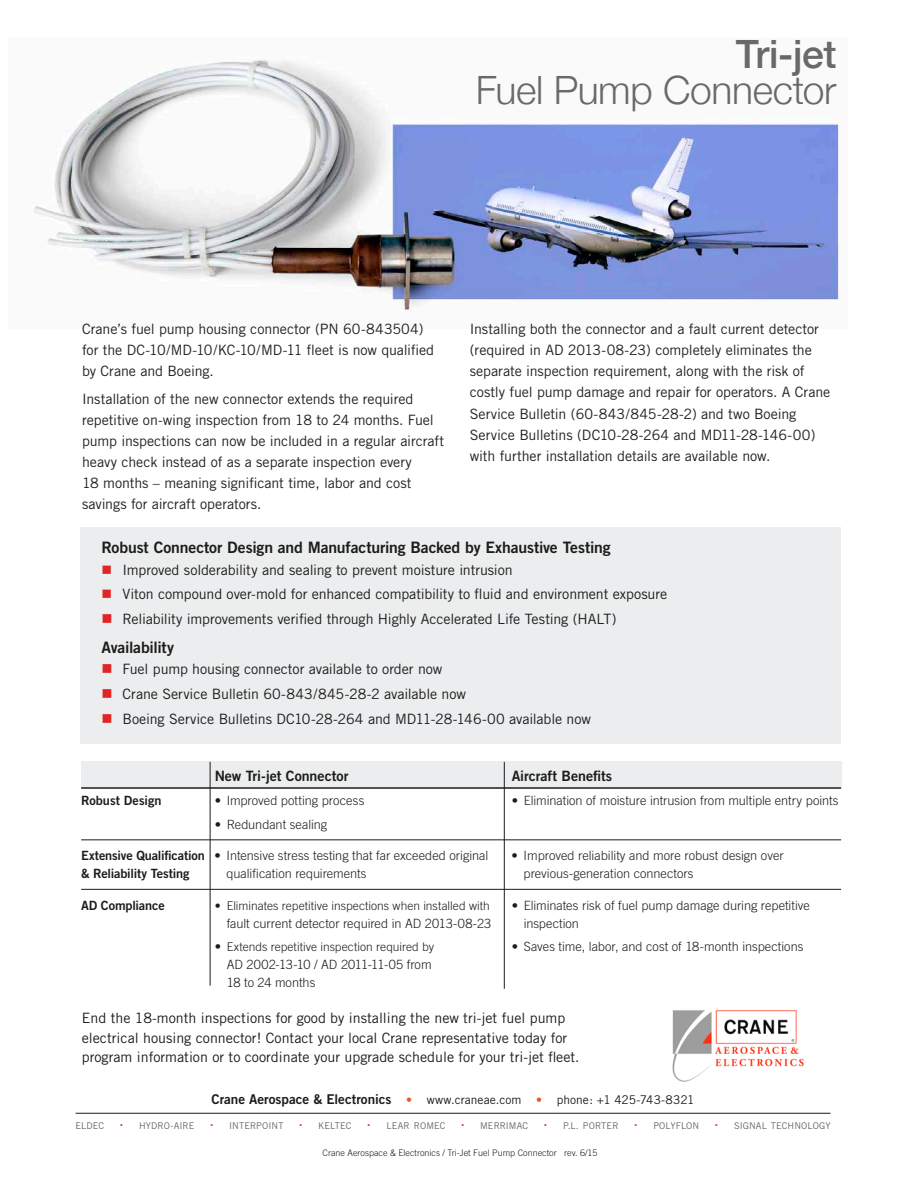
<style>
.page{position:relative;width:918px;height:1188px;background:#fff}
.page>*{position:absolute;margin:0;border:0;box-sizing:border-box;transform-origin:0 0}
.t1{font:300 39px "Helvetica Neue";letter-spacing:-.01em;color:#686969}
.t2{font:500 39px "Helvetica Neue";letter-spacing:-.01em;color:#686969}
.t3{font:15.75px "Trade Gothic Bold Two";letter-spacing:-.01em;color:#1c1c1a}
.t4{font:14.25px/21px "Trade Gothic";letter-spacing:-.01em;color:#231f20}
.t5{font:14.25px/19.5px "Trade Gothic";color:#1c1c1a}
.t6{font:14.25px "Trade Gothic Bold Two";color:#1c1c1a}
.t7{font:300 12.75px/18px "Trade Gothic";color:#1c1c1a}
.t8{font:12.75px "Trade Gothic Bold Two";letter-spacing:-.015em;color:#1c1c1a}
.t9{font:300 12px "Trade Gothic";color:#1c1c1a}
.t10{font:12px "Trade Gothic";color:#1c1c1a}
.t11{font:9.3px "Trade Gothic";letter-spacing:.005em;color:#686969}
.t12{font:300 9px "Trade Gothic";color:#1c1c1a}
.s1{color:#df2526}
.s2{font-family:"Trade Gothic Bold Two";font-weight:400}
.s3{font-size:12.75px}
.s4{font-family:"Trade Gothic Bold Two";font-size:13.5px}
.s5{color:#e5572b}
</style>
<div class="page">
<div style="left:80px;top:527px;width:761px;height:217px;background:#ebedee"></div>
<img style="left:34px;top:58px;width:807px;height:254px">
<div style="left:81px;top:762px;width:761px;height:26px;background:#ebedee"></div>
<img style="left:672px;top:1010px;width:132px;height:72px">
<hr style="left:81px;top:787px;width:760px;height:2px;background:#1c1c1a">
<hr style="left:81px;top:839px;width:760px;height:1px;background:#1c1c1a">
<hr style="left:81px;top:889px;width:760px;height:1px;background:#1c1c1a">
<hr style="left:210px;top:762px;width:1px;height:224px;background:#1c1c1a">
<hr style="left:504px;top:762px;width:1px;height:227px;background:#1c1c1a">
<hr style="left:76px;top:1113px;width:755px;height:1px;background:#1c1c1a">
<h1 class="t2" style="left:736px;top:23px;width:102px">Tri-jet</h1>
<h1 class="t1" style="left:476px;top:59px;width:362px">Fuel Pump Connector</h1>
<p class="t4" style="left:82px;top:319px;width:354px">Crane’s fuel pump housing connector (PN 60-843504) for the DC-10/MD-10/KC-10/MD-11 fleet is now qualified by Crane and Boeing.</p>
<p class="t4" style="left:82px;top:388px;width:364px">Installation of the new connector extends the required repetitive on-wing inspection from 18 to 24 months. Fuel pump inspections can now be included in a regular aircraft heavy check instead of as a separate inspection every<br>18 months – meaning significant time, labor and cost savings for aircraft operators.</p>
<p class="t4" style="left:470px;top:319px;width:362px">Installing both the connector and a fault current detector (required in AD 2013-08-23) completely eliminates the separate inspection requirement, along with the risk of costly fuel pump damage and repair for operators. A Crane Service Bulletin (60-843/845-28-2) and two Boeing Service Bulletins (DC10-28-264 and MD11-28-146-00) with further installation details are available now.</p>
<p class="t3" style="left:102px;top:538px;width:511px">Robust Connector Design and Manufacturing Backed by Exhaustive Testing</p>
<p class="t5" style="left:102px;top:560px;width:413px"><span class="s1">■</span> Improved solderability and sealing to prevent moisture intrusion</p>
<p class="t5" style="left:102px;top:584px;width:567px"><span class="s1">■</span> Viton compound over-mold for enhanced compatibility to fluid and environment exposure</p>
<p class="t5" style="left:102px;top:609px;width:517px"><span class="s1">■</span> Reliability improvements verified through Highly Accelerated Life Testing (HALT)</p>
<p class="t3" style="left:102px;top:637px;width:74px">Availability</p>
<p class="t5" style="left:102px;top:659px;width:342px"><span class="s1">■</span> Fuel pump housing connector available to order now</p>
<p class="t5" style="left:102px;top:684px;width:366px"><span class="s1">■</span> Crane Service Bulletin 60-843/845-28-2 available now</p>
<p class="t5" style="left:102px;top:709px;width:491px"><span class="s1">■</span> Boeing Service Bulletins DC10-28-264 and MD11-28-146-00 available now</p>
<p class="t6" style="left:215px;top:767px;width:135px">New Tri-jet Connector</p>
<p class="t6" style="left:512px;top:767px;width:102px">Aircraft Benefits</p>
<p class="t8" style="left:81px;top:793px;width:82px">Robust Design</p>
<p class="t7" style="left:215px;top:792px;width:151px">• Improved potting process</p>
<p class="t7" style="left:512px;top:792px;width:328px">• Elimination of moisture intrusion from multiple entry points</p>
<p class="t7" style="left:215px;top:815px;width:114px">• Redundant sealing</p>
<p class="t7" style="left:81px;top:846px;width:409px"><span class="s2">Extensive Qualification</span> • Intensive stress testing that far exceeded original</p>
<p class="t7" style="left:512px;top:846px;width:273px">• Improved reliability and more robust design over</p>
<p class="t8" style="left:81px;top:866px;width:110px">&amp; Reliability Testing</p>
<p class="t7" style="left:227px;top:864px;width:141px">qualification requirements</p>
<p class="t7" style="left:524px;top:864px;width:171px">previous-generation connectors</p>
<p class="t8" style="left:81px;top:897px;width:85px">AD Compliance</p>
<p class="t9" style="left:215px;top:898px;width:277px">• Eliminates repetitive inspections when installed with</p>
<p class="t7" style="left:512px;top:896px;width:300px">• Eliminates risk of fuel pump damage during repetitive</p>
<p class="t7" style="left:227px;top:914px;width:266px">fault current detector required in AD 2013-08-23</p>
<p class="t7" style="left:524px;top:914px;width:57px">inspection</p>
<p class="t9" style="left:215px;top:940px;width:221px"><span class="s3">•</span> Extends repetitive inspection required by</p>
<p class="t7" style="left:512px;top:937px;width:293px">• Saves time, labor, and cost of 18-month inspections</p>
<p class="t7" style="left:227px;top:955px;width:207px">AD 2002-13-10 / AD 2011-11-05 from<br>18 to 24 months</p>
<p class="t5" style="left:82px;top:1008px;width:499px">End the 18-month inspections for good by installing the new tri-jet fuel pump electrical housing connector! Contact your local Crane representative today for program information or to coordinate your upgrade schedule for your tri-jet fleet.</p>
<p class="t10" style="left:211px;top:1093px;width:485px"><span class="s4">Crane Aerospace &amp; Electronics</span> <span class="s5">•</span> www.craneae.com <span class="s5">•</span> phone: +1 425-743-8321</p>
<p class="t11" style="left:76px;top:1120px;width:30px">ELDEC</p>
<p class="t11" style="left:120px;top:1120px;width:76px"><sup>•</sup> HYDRO-AIRE</p>
<p class="t11" style="left:210px;top:1120px;width:75px"><sup>•</sup> INTERPOINT</p>
<p class="t11" style="left:300px;top:1120px;width:54px"><sup>•</sup> KELTEC</p>
<p class="t11" style="left:368px;top:1120px;width:79px"><sup>•</sup> LEAR ROMEC</p>
<p class="t11" style="left:461px;top:1120px;width:68px"><sup>•</sup> MERRIMAC</p>
<p class="t11" style="left:544px;top:1120px;width:76px"><sup>•</sup> P.L. PORTER</p>
<p class="t11" style="left:635px;top:1120px;width:66px"><sup>•</sup> POLYFLON</p>
<p class="t11" style="left:715px;top:1120px;width:117px"><sup>•</sup> SIGNAL TECHNOLOGY</p>
<p class="t12" style="left:323px;top:1147px;width:277px">Crane Aerospace &amp; Electronics / Tri-Jet Fuel Pump Connector rev. 6/15</p>
</div>
